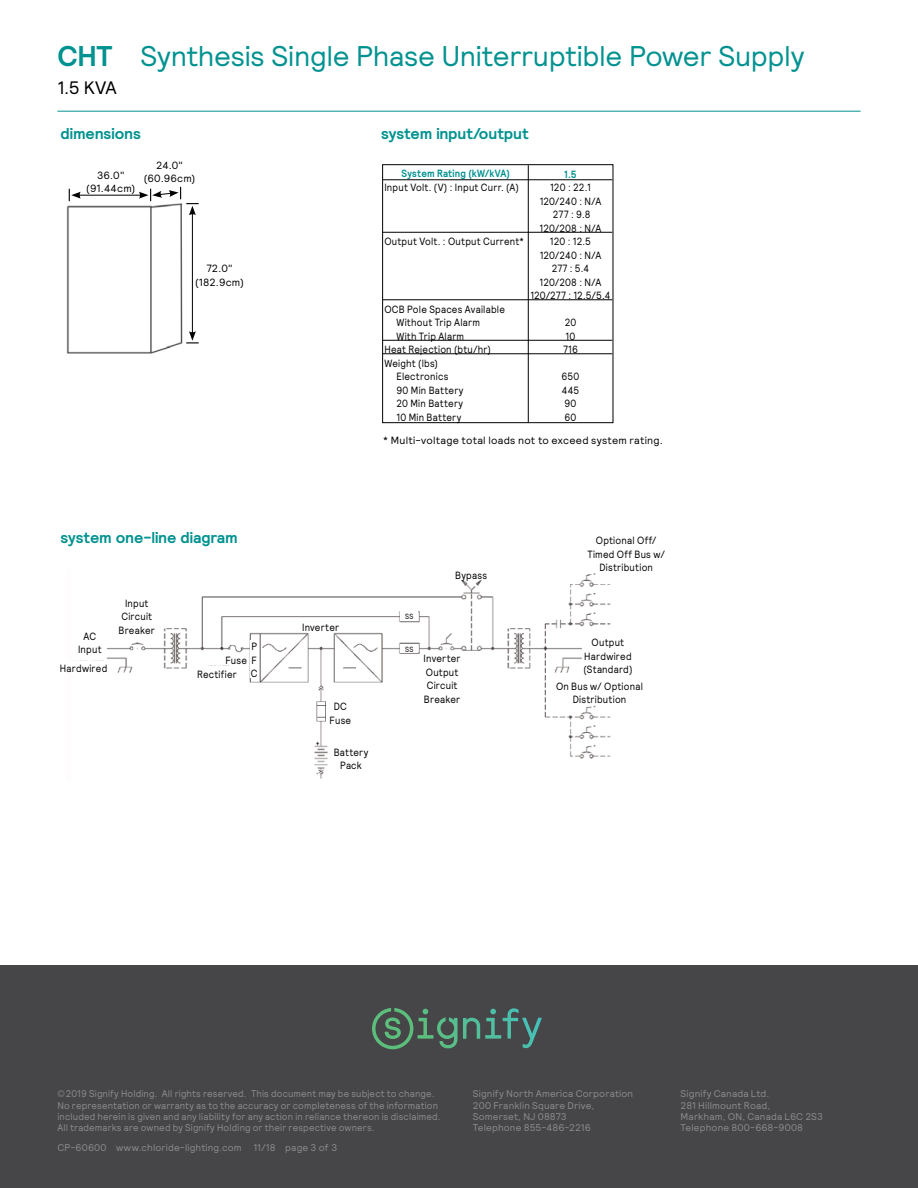
<style>
.page{position:relative;width:918px;height:1188px;background:#fff}
.page>*{position:absolute;margin:0;border:0;box-sizing:border-box;transform-origin:0 0}
.t1{font:28.5px "Relative";letter-spacing:-.01em;color:#009290}
.t2{font:18px "Relative";color:#000}
.t3{font:700 15.75px "Relative";letter-spacing:-.005em;color:#009290}
.t4{font:10.5px/13.5px "Relative";letter-spacing:.025em;color:#000;text-align:center;scale:.9 1}
.t5{font:10.5px/13.5px "Relative";letter-spacing:.025em;color:#000;text-align:center}
.t6{font:10.5px/13.5px "Relative";color:#000;text-align:center;scale:.9 1}
.t7{font:700 10.5px "Relative";letter-spacing:.02em;color:#009290;scale:.9 1}
.t8{font:9.75px/11.2px "Relative";letter-spacing:.015em;color:#8a8c8e;scale:.96 1}
.t9{font:9.75px/11.2px "Relative";letter-spacing:.015em;color:#8a8c8e}
.t10{font:7.5px "Relative";color:#000;scale:.9 1}
.s1{font-weight:700}
</style>
<div class="page">
<img style="left:66px;top:205px;width:117px;height:149px">
<hr style="left:192px;top:213px;width:1px;height:121px;background:#000">
<svg style="left:186px;top:331px;width:13px;height:12px"></svg>
<hr style="left:78px;top:195px;width:63px;height:1px;background:#000">
<svg style="left:69px;top:189px;width:12px;height:12px"></svg>
<svg style="left:139px;top:187px;width:60px;height:28px"></svg>
<div style="left:382px;top:164px;width:231px;height:259px;border:1px solid #000"></div>
<hr style="left:528px;top:165px;width:1px;height:257px;background:#000">
<hr style="left:383px;top:179px;width:229px;height:1px;background:#000">
<hr style="left:383px;top:232px;width:229px;height:1px;background:#000">
<hr style="left:383px;top:299px;width:229px;height:1px;background:#000">
<hr style="left:383px;top:340px;width:229px;height:1px;background:#000">
<hr style="left:383px;top:353px;width:229px;height:1px;background:#000">
<img style="left:72px;top:573px;width:539px;height:206px">
<div style="left:548px;top:679px;width:103px;height:25px;background:#fff"></div>
<div style="left:327px;top:700px;width:27px;height:26px;background:#fff"></div>
<div style="left:329px;top:745px;width:44px;height:30px;background:#fff"></div>
<div style="left:117px;top:596px;width:40px;height:45px;background:#fff"></div>
<div style="left:291px;top:620px;width:59px;height:12px;background:#fff"></div>
<div style="left:223px;top:653px;width:26px;height:12px;background:#fff"></div>
<div style="left:77px;top:629px;width:26px;height:27px;background:#fff"></div>
<div style="left:401px;top:612px;width:17px;height:9px;background:#fff"></div>
<div style="left:401px;top:644px;width:17px;height:8px;background:#fff"></div>
<div style="left:451px;top:569px;width:40px;height:11px;background:#fff"></div>
<div style="left:582px;top:636px;width:52px;height:38px;background:#fff"></div>
<div style="left:250px;top:640px;width:8px;height:38px;background:#fff"></div>
<div style="left:58px;top:661px;width:52px;height:11px;background:#fff"></div>
<div style="left:414px;top:662px;width:18px;height:10px;background:#fff"></div>
<div style="left:530px;top:763px;width:18px;height:10px;background:#fff"></div>
<div style="left:208px;top:658px;width:17px;height:7px;background:#fff"></div>
<div style="left:195px;top:667px;width:44px;height:12px;background:#fff"></div>
<div style="left:421px;top:652px;width:43px;height:52px;background:#fff"></div>
<div style="left:0;top:965px;width:918px;height:223px;background:#464547"></div>
<svg style="left:372px;top:1008px;width:167px;height:41px"></svg>
<hr style="left:57px;top:111px;width:804px;height:1px;background:#009290">
<h1 class="t1" style="left:57px;top:37px;width:749px"><span class="s1">CHT</span> Synthesis Single Phase Uniterruptible Power Supply</h1>
<h2 class="t2" style="left:57px;top:76px;width:61px">1.5 KVA</h2>
<h3 class="t3" style="left:61px;top:123px;width:82px">dimensions</h3>
<h3 class="t3" style="left:381px;top:123px;width:149px">system input/output</h3>
<p class="t5" style="left:86px;top:168px;width:51px">36.0" (91.44cm)</p>
<p class="t5" style="left:144px;top:158px;width:53px">24.0" (60.96cm)</p>
<p class="t5" style="left:195px;top:261px;width:50px">72.0" (182.9cm)</p>
<h3 class="t3" style="left:61px;top:527px;width:179px">system one-line diagram</h3>
<p class="t4" style="left:78px;top:629px;width:28px">AC<br>Input</p>
<p class="t4" style="left:60px;top:661px;width:54px">Hardwired</p>
<p class="t4" style="left:119px;top:596px;width:42px">Input<br>Circuit<br>Breaker</p>
<p class="t4" style="left:251px;top:640px;width:8px">P</p>
<p class="t4" style="left:251px;top:667px;width:9px">C</p>
<p class="t4" style="left:225px;top:653px;width:37px">Fuse F</p>
<p class="t4" style="left:197px;top:667px;width:46px">Rectifier</p>
<p class="t7" style="left:402px;top:167px;width:122px">System Rating (kW/kVA)</p>
<p class="t4" style="left:384px;top:180px;width:151px">Input Volt. (V) : Input Curr. (A)</p>
<p class="t7" style="left:564px;top:167px;width:15px">1.5</p>
<p class="t6" style="left:530px;top:180px;width:91px">120 : 22.1<br>120/240 : N/A<br>277 : 9.8<br>120/208 : N/A<br>120 : 12.5<br>120/240 : N/A<br>277 : 5.4<br>120/208 : N/A<br>120/277 : 12.5/5.4</p>
<p class="t4" style="left:563px;top:315px;width:18px;text-align:left">20<br>10<br>716</p>
<p class="t4" style="left:562px;top:369px;width:21px;text-align:left">650<br>445<br>90<br>60</p>
<p class="t5" style="left:383px;top:433px;width:281px">* Multi-voltage total loads not to exceed system rating.</p>
<p class="t4" style="left:384px;top:234px;width:157px">Output Volt. : Output Current*</p>
<p class="t4" style="left:384px;top:302px;width:135px">OCB Pole Spaces Available</p>
<p class="t4" style="left:396px;top:315px;width:94px">Without Trip Alarm</p>
<p class="t4" style="left:396px;top:329px;width:77px">With Trip Alarm</p>
<p class="t4" style="left:384px;top:342px;width:120px">Heat Rejection (btu/hr)</p>
<p class="t4" style="left:384px;top:356px;width:61px">Weight (lbs)</p>
<p class="t4" style="left:396px;top:369px;width:59px">Electronics</p>
<p class="t4" style="left:396px;top:383px;width:76px">90 Min Battery</p>
<p class="t4" style="left:396px;top:396px;width:76px">20 Min Battery</p>
<p class="t4" style="left:396px;top:410px;width:74px">10 Min Battery</p>
<p class="t4" style="left:302px;top:620px;width:43px">Inverter</p>
<p class="t4" style="left:330px;top:700px;width:26px">DC<br>Fuse</p>
<p class="t4" style="left:334px;top:745px;width:40px">Battery<br>Pack</p>
<p class="t4" style="left:455px;top:568px;width:37px">Bypass</p>
<p class="t10" style="left:405px;top:612px;width:11px">SS</p>
<p class="t10" style="left:405px;top:644px;width:11px">SS</p>
<p class="t4" style="left:424px;top:652px;width:43px;text-align:left">Inverter<br>Output<br>Circuit<br>Breaker</p>
<p class="t4" style="left:587px;top:533px;width:88px">Optional Off/<br>Timed Off Bus w/<br>Distribution</p>
<p class="t4" style="left:583px;top:635px;width:56px">Output<br>Hardwired (Standard)</p>
<p class="t4" style="left:556px;top:679px;width:98px">On Bus w/ Optional<br>Distribution</p>
<p class="t8" style="left:57px;top:1088px;width:401px">©2019 Signify Holding. All rights reserved. This document may be subject to change.<br>No representation or warranty as to the accuracy or completeness of the information included herein is given and any liability for any action in reliance thereon is disclaimed.<br>All trademarks are owned by Signify Holding or their respective owners.</p>
<p class="t9" style="left:57px;top:1142px;width:281px">CP-60600 www.chloride-lighting.com 11/18 page 3 of 3</p>
<p class="t9" style="left:473px;top:1088px;width:162px">Signify North America Corporation<br>200 Franklin Square Drive,<br>Somerset, NJ 08873<br>Telephone 855-486-2216</p>
<p class="t9" style="left:681px;top:1088px;width:144px">Signify Canada Ltd.<br>281 Hillmount Road,<br>Markham, ON, Canada L6C 2S3<br>Telephone 800-668-9008</p>
</div>
